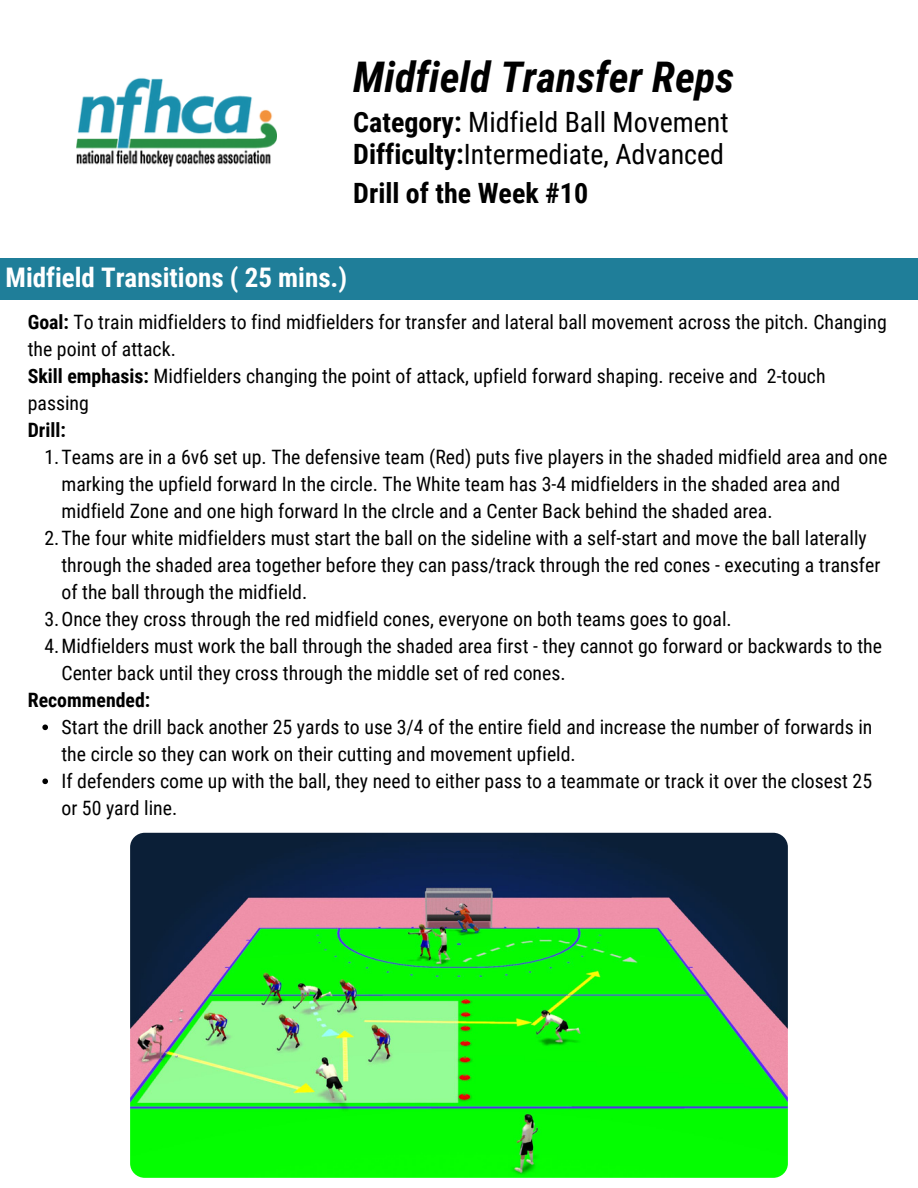
<style>
.page{position:relative;width:918px;height:1188px;background:#fff}
.page>*{position:absolute;margin:0;border:0;box-sizing:border-box;transform-origin:0 0}
.t1{font:italic 700 42.3px "Roboto Condensed";color:#000}
.t2{font:27.9px "Roboto Condensed";color:#000}
.t3{font:700 27.9px "Roboto Condensed";color:#000}
.t4{font:700 27px "Roboto Condensed";color:#fff}
.t5{font:19.8px/27px "Roboto Condensed";color:#000}
.t6{font:700 19.8px "Roboto Condensed";color:#000}
.s1{font-weight:700}
</style>
<div class="page">
<div style="left:0;top:258px;width:918px;height:42px;background:#1f7e99"></div>
<img style="left:76px;top:78px;width:201px;height:89px">
<img style="left:130px;top:833px;width:658px;height:345px;border-radius:14px">
<svg style="left:42px;top:725px;width:6px;height:5px"></svg>
<svg style="left:42px;top:779px;width:6px;height:5px"></svg>
<p class="t1" style="left:353px;top:53px;width:382px">Midfield Transfer Reps</p>
<p class="t2" style="left:353px;top:106px;width:377px"><span class="s1">Category:</span> Midfield Ball Movement</p>
<p class="t2" style="left:353px;top:139px;width:372px"><span class="s1">Difficulty:</span>Intermediate, Advanced</p>
<p class="t3" style="left:353px;top:177px;width:236px">Drill of the Week #10</p>
<p class="t4" style="left:6px;top:262px;width:343px">Midfield Transitions ( 25 mins.)</p>
<p class="t5" style="left:28px;top:308px;width:861px"><span class="s1">Goal:</span> To train midfielders to find midfielders for transfer and lateral ball movement across the pitch. Changing the point of attack.</p>
<p class="t5" style="left:28px;top:362px;width:799px"><span class="s1">Skill emphasis:</span> Midfielders changing the point of attack, upfield forward shaping. receive and 2-touch passing</p>
<p class="t6" style="left:28px;top:418px;width:40px">Drill:</p>
<p class="t5" style="left:61px;top:443px;width:827px;text-indent:-17px">1.Teams are in a 6v6 set up. The defensive team (Red) puts five players in the shaded midfield area and one marking the upfield forward In the circle. The White team has 3-4 midfielders in the shaded area and midfield Zone and one high forward In the cIrcle and a Center Back behind the shaded area.</p>
<p class="t5" style="left:61px;top:524px;width:821px;text-indent:-17px">2.The four white midfielders must start the ball on the sideline with a self-start and move the ball laterally through the shaded area together before they can pass/track through the red cones - executing a transfer of the ball through the midfield.</p>
<p class="t5" style="left:44px;top:605px;width:689px">3.Once they cross through the red midfield cones, everyone on both teams goes to goal.</p>
<p class="t5" style="left:61px;top:632px;width:822px;text-indent:-17px">4.Midfielders must work the ball through the shaded area first - they cannot go forward or backwards to the<br>Center back until they cross through the middle set of red cones.</p>
<p class="t5" style="left:61px;top:713px;width:813px">Start the drill back another 25 yards to use 3/4 of the entire field and increase the number of forwards in the circle so they can work on their cutting and movement upfield.</p>
<p class="t5" style="left:61px;top:767px;width:812px">If defenders come up with the ball, they need to either pass to a teammate or track it over the closest 25 or 50 yard line.</p>
<p class="t6" style="left:28px;top:688px;width:124px">Recommended:</p>
</div>
